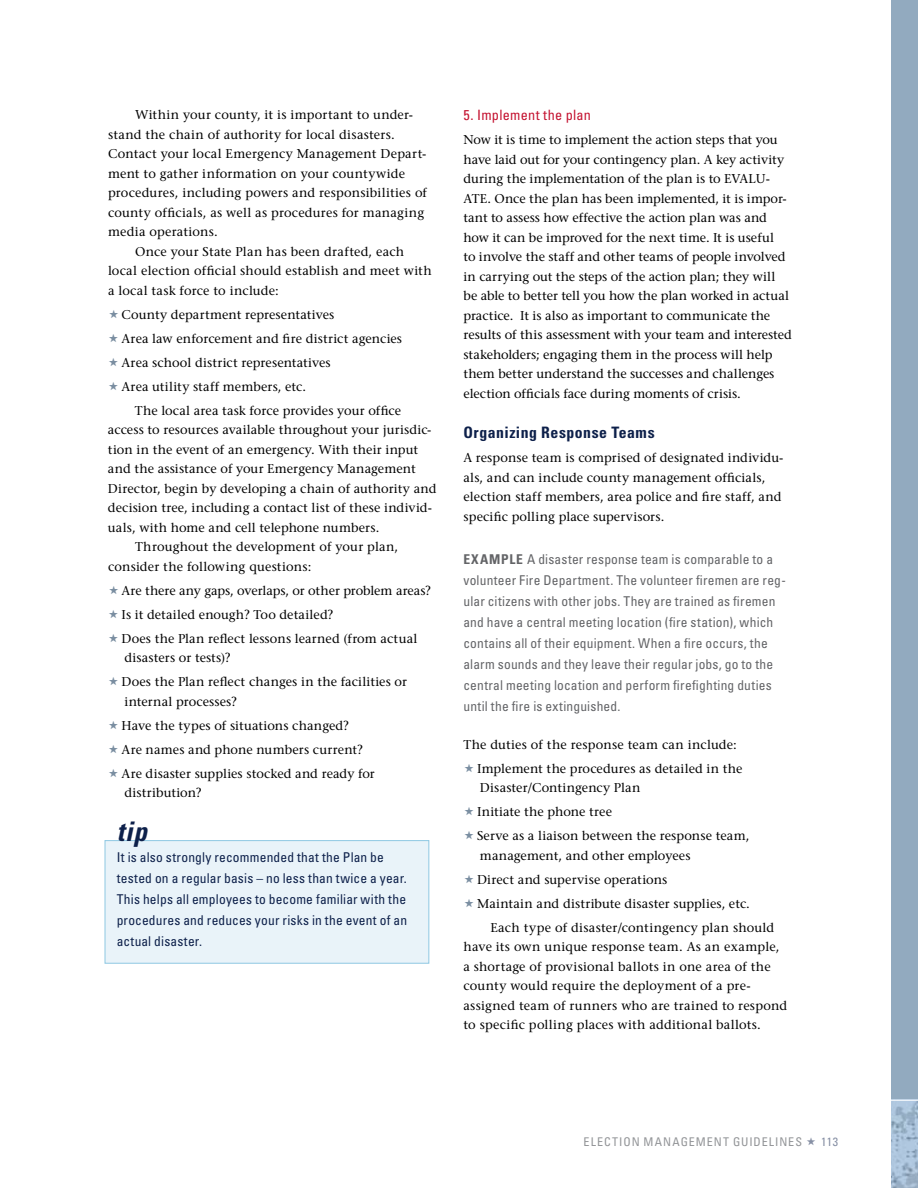
<style>
.page{position:relative;width:918px;height:1188px;background:#fff}
.page>*{position:absolute;margin:0;border:0;box-sizing:border-box;transform-origin:0 0}
.t1{font:italic 700 condensed 27px "Univers LT Std";color:#0d204a}
.t2{font:700 condensed 15.75px "Univers LT Std";letter-spacing:.03em;color:#0d204a}
.t3{font:condensed 14.25px "Univers LT Std";letter-spacing:.02em;color:#c41230}
.t4{font:condensed 13.5px/21px "Univers LT Std";letter-spacing:.015em;color:#636467}
.t5{font:condensed 13.5px/21px "Univers LT Std";letter-spacing:.015em;color:#0d204a}
.t6{font:500 12.75px/19.5px "Stone Serif Std";letter-spacing:.01em;color:#000}
.t7{font:condensed 12px "Univers LT Std";color:#939598}
.t8{font:condensed 12px "Univers LT Std";color:#868fa4}
.s1{font-weight:700}
</style>
<div class="page">
<div style="left:891px;top:0;width:27px;height:1188px;background:#92aabf"></div>
<div style="left:105px;top:840px;width:324px;height:124px;background:#e9f3f9;border:1px solid #8fc8e3"></div>
<img style="left:892px;top:1101px;width:26px;height:87px">
<hr style="left:877px;top:1100px;width:41px;height:1px;background:#fff">
<p class="t6" style="left:108px;top:105px;width:321px;text-indent:27px">Within your county, it is important to under&shy;stand the chain of authority for local disasters.<br>Contact your local Emergency Management Depart&shy;ment to gather information on your countywide procedures, including powers and responsibilities of county officials, as well as procedures for managing media operations.</p>
<p class="t6" style="left:108px;top:242px;width:325px;text-indent:27px">Once your State Plan has been drafted, each local election official should establish and meet with a local task force to include:</p>
<p class="t6" style="left:121px;top:305px;width:214px">County department representatives</p>
<p class="t6" style="left:121px;top:329px;width:282px">Area law enforcement and fire district agencies</p>
<p class="t6" style="left:121px;top:353px;width:211px">Area school district representatives</p>
<p class="t6" style="left:121px;top:377px;width:186px">Area utility staff members, etc.</p>
<p class="t6" style="left:108px;top:401px;width:330px;text-indent:27px">The local area task force provides your office access to resources available throughout your jurisdic&shy;tion in the event of an emergency. With their input and the assistance of your Emergency Management Director, begin by developing a chain of authority and decision tree, including a contact list of these individ&shy;uals, with home and cell telephone numbers.</p>
<p class="t6" style="left:108px;top:537px;width:292px;text-indent:27px">Throughout the development of your plan, consider the following questions:</p>
<p class="t6" style="left:122px;top:581px;width:311px">Are there any gaps, overlaps, or other problem areas?</p>
<p class="t6" style="left:122px;top:605px;width:213px">Is it detailed enough? Too detailed?</p>
<p class="t6" style="left:122px;top:629px;width:297px">Does the Plan reflect lessons learned (from actual disasters or tests)?</p>
<p class="t6" style="left:122px;top:672px;width:287px">Does the Plan reflect changes in the facilities or internal processes?</p>
<p class="t6" style="left:122px;top:716px;width:229px">Have the types of situations changed?</p>
<p class="t6" style="left:122px;top:740px;width:243px">Are names and phone numbers current?</p>
<p class="t6" style="left:122px;top:764px;width:255px">Are disaster supplies stocked and ready for distribution?</p>
<p class="t1" style="left:117px;top:815px;width:32px">tip</p>
<p class="t5" style="left:117px;top:846px;width:292px">It is also strongly recommended that the Plan be tested on a regular basis – no less than t wice a year.<br>This helps all employees to become familiar with the procedures and reduces your risks in the event of an actual disaster.</p>
<h3 class="t3" style="left:464px;top:106px;width:129px">5 . Implement the plan</h3>
<p class="t6" style="left:464px;top:130px;width:330px">Now it is time to implement the action steps that you have laid out for your contingency plan. A key activity during the implementation of the plan is to EVALU-ATE. Once the plan has been implemented, it is impor&shy;tant to assess how effective the action plan was and how it can be improved for the next time. It is useful<br>to involve the staff and other teams of people involved in carrying out the steps of the action plan; they will be able to better tell you how the plan worked in actual practice. It is also as important to communicate the results of this assessment with your team and interested stakeholders; engaging them in the process will help them better understand the successes and challenges election officials face during moments of crisis.</p>
<h2 class="t2" style="left:464px;top:423px;width:193px">organizing response teams</h2>
<p class="t6" style="left:464px;top:448px;width:321px">A response team is comprised of designated individu&shy;als, and can include county management officials, election staff members, area police and fire staff, and specific polling place supervisors.</p>
<p class="t4" style="left:464px;top:549px;width:324px"><span class="s1">e x Ample</span> A disas ter response team is comparable to a volunteer Fire Depar tment . The volunteer firemen are reg&shy;ular citizens with other jobs. They are trained as firemen and have a central meeting location (fire station), which contains all of their equipment. When a fire occurs, the alarm sounds and they leave their regular jobs, go to the central meeting location and per form firefighting duties until the fire is ex tinguished.</p>
<p class="t6" style="left:464px;top:735px;width:275px">The duties of the response team can include:</p>
<p class="t6" style="left:477px;top:759px;width:267px">Implement the procedures as detailed in the<br>Disaster/Contingency Plan</p>
<p class="t6" style="left:477px;top:802px;width:137px">Initiate the phone tree</p>
<p class="t6" style="left:477px;top:826px;width:274px">Serve as a liaison between the response team, management, and other employees</p>
<p class="t6" style="left:477px;top:870px;width:192px">Direct and supervise operations</p>
<p class="t6" style="left:477px;top:894px;width:274px">Maintain and distribute disaster supplies, etc.</p>
<p class="t6" style="left:463px;top:918px;width:325px;text-indent:27px">Each type of disaster/contingency plan should have its own unique response team. As an example, a shortage of provisional ballots in one area of the county would require the deployment of a pre&shy;assigned team of runners who are trained to respond to specific polling places with additional ballots.</p>
<p class="t7" style="left:584px;top:1134px;width:220px">E L E C T I O N M A N A G E M E N T G U I D E L I N E S</p>
<p class="t8" style="left:821px;top:1134px;width:19px">11 3</p>
</div>
